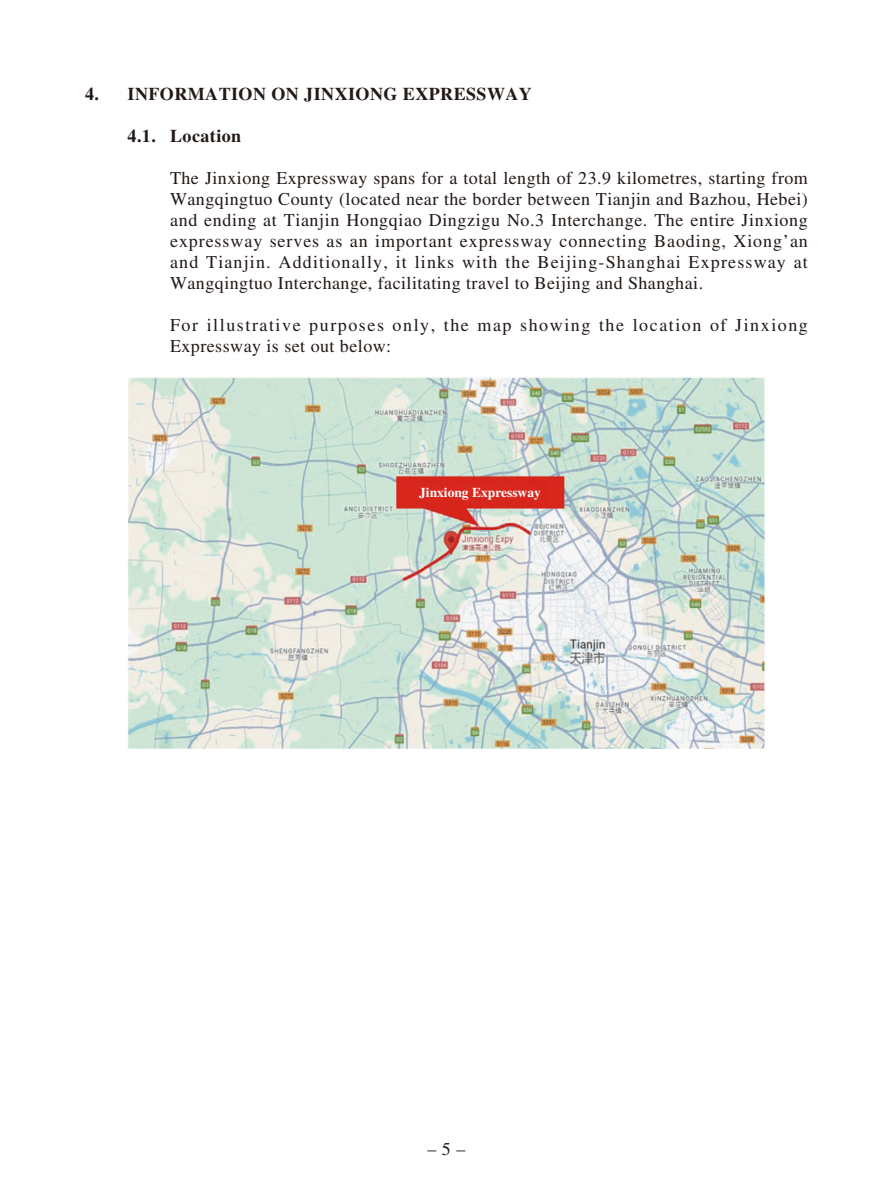
<style>
.page{position:relative;width:893px;height:1191px;background:#fff}
.page>*{position:absolute;margin:0;border:0;box-sizing:border-box;transform-origin:0 0}
.t1{font:18px/21px "Times LT Std";letter-spacing:.025em;color:#231916;text-align:justify}
.t2{font:18px/21px "Times LT Std";letter-spacing:.085em;color:#231916}
.t3{font:700 18px "Times LT Std";letter-spacing:.025em;color:#231916}
.t4{font:700 13.5px "Times LT Std";color:#fff}
</style>
<div class="page">
<img style="left:127px;top:377px;width:638px;height:371px">
<p class="t3" style="left:85px;top:87px;width:448px">4. INFORMATION ON JINXIONG EXPRESSWAY</p>
<p class="t3" style="left:128px;top:129px;width:115px">4.1. Location</p>
<p class="t1" style="left:170px;top:169px;width:639px">The Jinxiong Expressway spans for a total length of 23.9 kilometres, starting from Wangqingtuo County (located near the border between Tianjin and Bazhou, Hebei) and ending at Tianjin Hongqiao Dingzigu No.3 Interchange. The entire Jinxiong expressway serves as an important expressway connecting Baoding, Xiong’an and Tianjin. Additionally, it links with the Beijing-Shanghai Expressway at Wangqingtuo Interchange, facilitating travel to Beijing and Shanghai.</p>
<p class="t2" style="left:170px;top:316px;width:639px">For illustrative purposes only, the map showing the location of Jinxiong<br>Expressway is set out below:</p>
<p class="t4" style="left:419px;top:487px;width:123px">Jinxiong Expressway</p>
<p class="t1" style="left:428px;top:1140px;width:39px">– 5 –</p>
</div>
